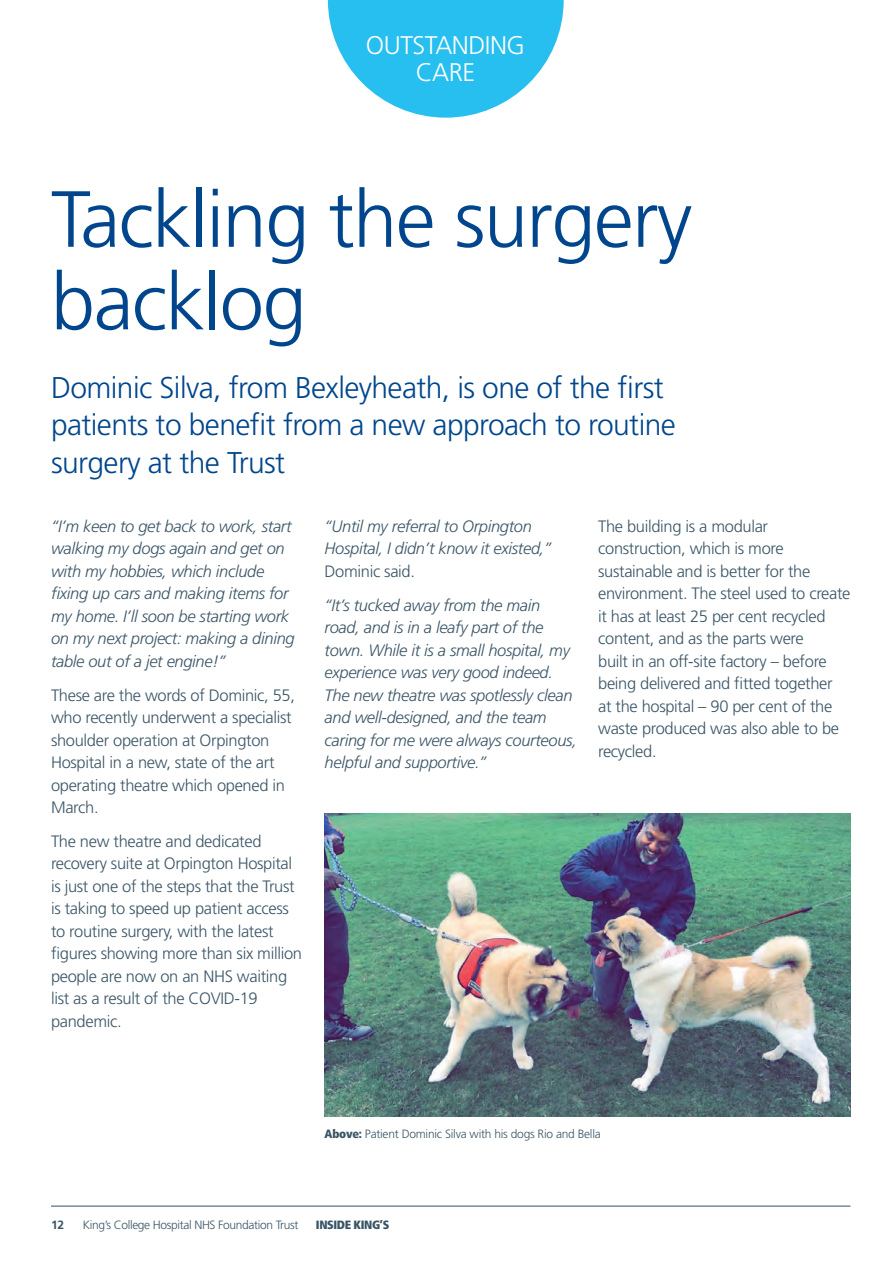
<style>
.page{position:relative;width:893px;height:1263px;background:#fff}
.page>*{position:absolute;margin:0;border:0;box-sizing:border-box;transform-origin:0 0}
.t1{font:300 79.5px/82.5px "Frutiger";letter-spacing:-.02em;color:#01468c}
.t2{font:300 30px/37.5px "Frutiger";letter-spacing:-.02em;color:#01468c}
.t3{font:300 25.5px/27px "Frutiger";letter-spacing:-.02em;color:#fff;text-align:center}
.t4{font:300 16.5px/22.5px "Frutiger";letter-spacing:-.02em;color:#3b5566}
.t5{font:italic 300 16.5px/22.5px "Frutiger";letter-spacing:-.02em;color:#3b5566}
.t6{font:300 12px "Frutiger";letter-spacing:-.02em;color:#3b5566}
.t7{font:900 condensed 12px "Frutiger";letter-spacing:-.03em;color:#3b5566}
.t8{font:700 12px "Frutiger";color:#3b5566}
.s1{font-weight:900;font-stretch:condensed}
</style>
<div class="page">
<svg style="left:328px;top:0;width:236px;height:118px"></svg>
<hr style="left:51px;top:1205px;width:799px;height:2px;background:#758c99">
<img style="left:325px;top:813px;width:525px;height:304px">
<h3 class="t3" style="left:366px;top:32px;width:160px">OUTSTANDING<br>CARE</h3>
<h1 class="t1" style="left:51px;top:178px;width:643px">Tackling the surgery backlog</h1>
<h2 class="t2" style="left:51px;top:369px;width:626px">Dominic Silva, from Bexleyheath, is one of the first patients to benefit from a new approach to routine surgery at the Trust</h2>
<p class="t5" style="left:325px;top:515px;width:228px">“Until my referral to Orpington<br>Hospital, I didn’t know it existed,”</p>
<p class="t4" style="left:325px;top:560px;width:92px">Dominic said.</p>
<p class="t5" style="left:325px;top:593px;width:254px">“It’s tucked away from the main road, and is in a leafy part of the town. While it is a small hospital, my experience was very good indeed.<br>The new theatre was spotlessly clean and well-designed, and the team caring for me were always courteous, helpful and supportive.”</p>
<p class="t5" style="left:51px;top:515px;width:245px">“I’m keen to get back to work, start walking my dogs again and get on with my hobbies, which include fixing up cars and making items for my home. I’ll soon be starting work on my next project: making a dining table out of a jet engine!”</p>
<p class="t4" style="left:51px;top:684px;width:246px">These are the words of Dominic, 55, who recently underwent a specialist shoulder operation at Orpington<br>Hospital in a new, state of the art operating theatre which opened in<br>March.</p>
<p class="t4" style="left:51px;top:830px;width:253px">The new theatre and dedicated recovery suite at Orpington Hospital is just one of the steps that the Trust is taking to speed up patient access to routine surgery, with the latest figures showing more than six million people are now on an NHS waiting list as a result of the COVID-19 pandemic.</p>
<p class="t4" style="left:598px;top:515px;width:254px">The building is a modular construction, which is more sustainable and is better for the environment. The steel used to create it has at least 25 per cent recycled content, and as the parts were<br>built in an off-site factory – before being delivered and fitted together<br>at the hospital – 90 per cent of the waste produced was also able to be recycled.</p>
<p class="t6" style="left:325px;top:1127px;width:278px"><span class="s1">Above:</span> Patient Dominic Silva with his dogs Rio and Bella</p>
<p class="t8" style="left:51px;top:1217px;width:14px">12</p>
<p class="t6" style="left:83px;top:1218px;width:217px">King’s College Hospital NHS Foundation Trust</p>
<p class="t7" style="left:316px;top:1217px;width:75px">INSIDE KING’S</p>
</div>
